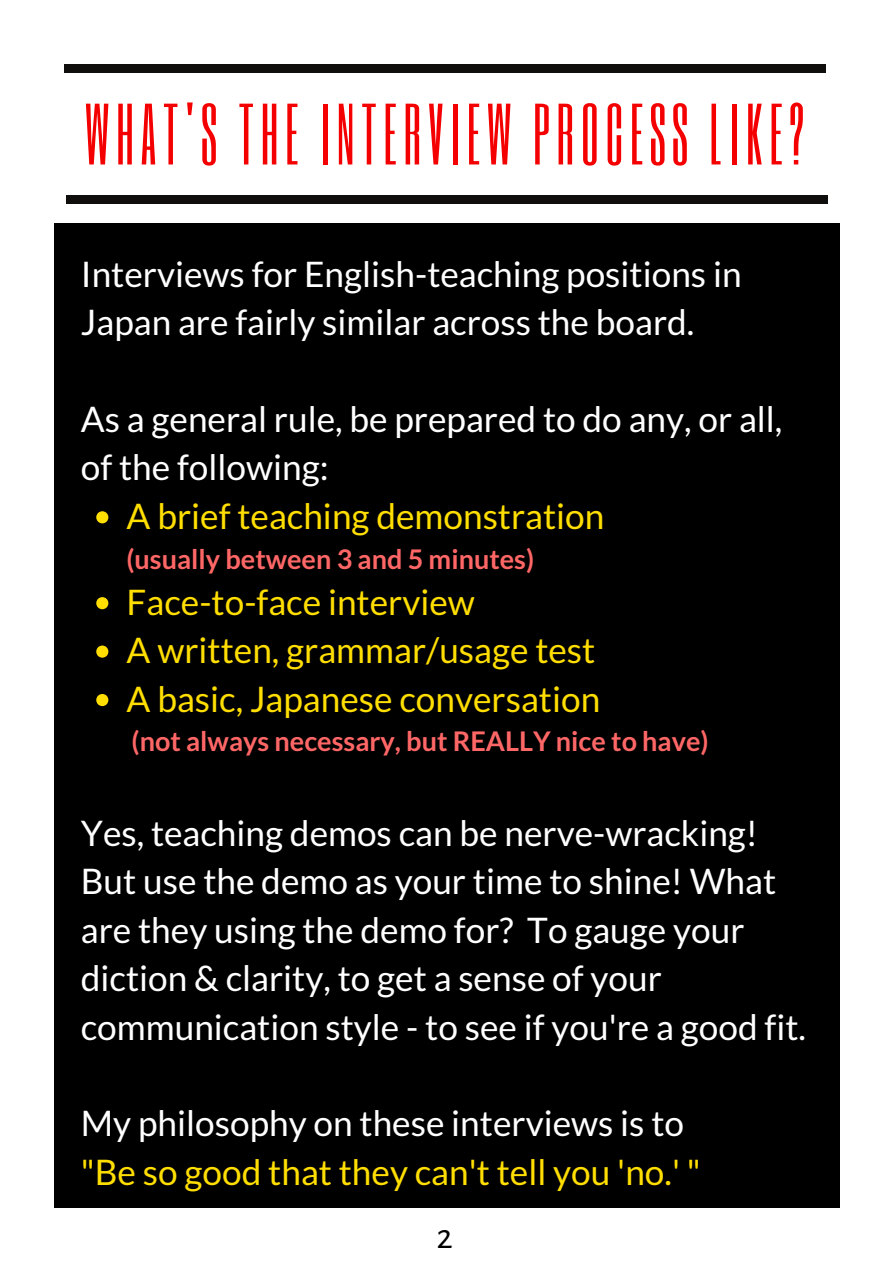
<style>
.page{position:relative;width:894px;height:1264px;background:#fff}
.page>*{position:absolute;margin:0;border:0;box-sizing:border-box;transform-origin:0 0}
.t1{font:72px "Six Caps";letter-spacing:.09em;color:#f40000}
.t2{font:36px "Alegreya Sans";color:#000}
.t3{font:35.25px/48.4px "Lato";color:#fff}
.t4{font:35.25px/48.4px "Lato";color:#ffde00}
.t5{font:700 27px "Lato";color:#ff6767}
</style>
<div class="page">
<div style="left:64px;top:65px;width:761px;height:7px;background:#0f0e0c"></div>
<div style="left:66px;top:195px;width:761px;height:8px;background:#0f0e0c"></div>
<div style="left:55px;top:223px;width:784px;height:984px;background:#000"></div>
<svg style="left:96px;top:511px;width:12px;height:12px"></svg>
<svg style="left:96px;top:597px;width:12px;height:12px"></svg>
<svg style="left:96px;top:645px;width:12px;height:12px"></svg>
<svg style="left:96px;top:694px;width:12px;height:12px"></svg>
<h1 class="t1" style="left:85px;top:85px;width:721px">WHAT'S THE INTERVIEW PROCESS LIKE?</h1>
<p class="t3" style="left:81px;top:249px;width:662px">Interviews for English-teaching positions in<br>Japan are fairly similar across the board.</p>
<p class="t3" style="left:81px;top:394px;width:702px">As a general rule, be prepared to do any, or all, of the following:</p>
<p class="t4" style="left:127px;top:491px;width:479px">A brief teaching demonstration</p>
<p class="t5" style="left:126px;top:542px;width:409px">(usually between 3 and 5 minutes)</p>
<p class="t4" style="left:127px;top:577px;width:475px">Face-to-face interview<br>A written, grammar/usage test<br>A basic, Japanese conversation</p>
<p class="t5" style="left:132px;top:724px;width:578px">(not always necessary, but REALLY nice to have)</p>
<p class="t3" style="left:81px;top:808px;width:726px">Yes, teaching demos can be nerve-wracking!<br>But use the demo as your time to shine! What are they using the demo for? To gauge your diction &amp; clarity, to get a sense of your communication style - to see if you're a good fit.</p>
<p class="t3" style="left:81px;top:1098px;width:604px">My philosophy on these interviews is to</p>
<p class="t4" style="left:81px;top:1146px;width:621px">"Be so good that they can't tell you 'no.' "</p>
<p class="t2" style="left:436px;top:1215px;width:18px">2</p>
</div>
